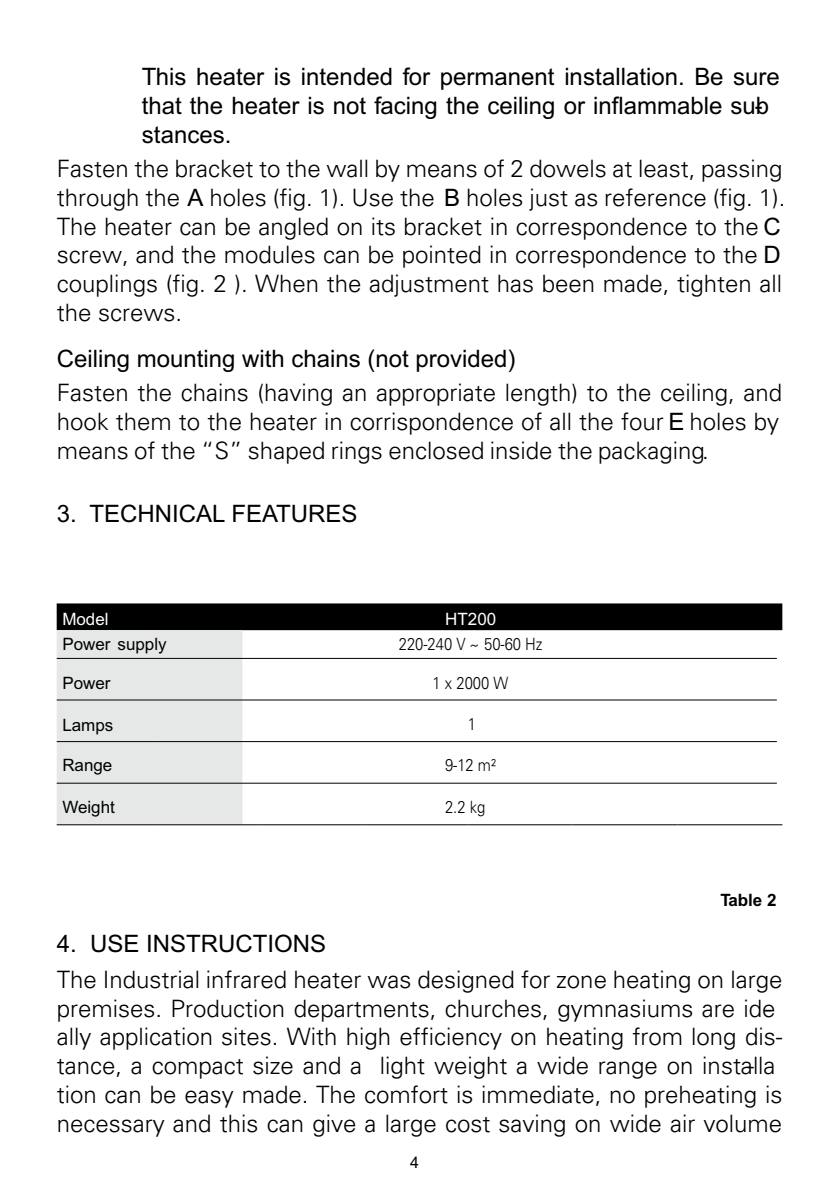
<style>
.page{position:relative;width:838px;height:1191px;background:#fff}
.page>*{position:absolute;margin:0;border:0;box-sizing:border-box;transform-origin:0 0}
.t1{font:300 24px/28.8px "Univers";color:#000}
.t2{font:24px/28.8px "Arial";color:#000}
.t3{font:300 17px "Univers";color:#000;scale:.87 1}
.t4{font:17px "Arial";color:#000}
.t5{font:17px "Arial";color:#fff}
.t6{font:700 17px "Arial";color:#000}
.t7{font:16px "Arial";color:#000}
.s1{font-family:"Arial";font-weight:400}
</style>
<div class="page">
<svg style="left:57px;top:603px;width:725px;height:221px"></svg>
<hr style="left:57px;top:657px;width:96px;height:1px;background:#000">
<hr style="left:153px;top:657px;width:624px;height:1px;background:#000">
<hr style="left:57px;top:699px;width:96px;height:1px;background:#000">
<hr style="left:153px;top:699px;width:624px;height:1px;background:#000">
<hr style="left:57px;top:740px;width:96px;height:1px;background:#000">
<hr style="left:153px;top:740px;width:624px;height:1px;background:#000">
<hr style="left:57px;top:782px;width:96px;height:1px;background:#000">
<hr style="left:153px;top:782px;width:624px;height:1px;background:#000">
<hr style="left:57px;top:824px;width:96px;height:1px;background:#000">
<hr style="left:153px;top:824px;width:105px;height:1px;background:#000">
<hr style="left:258px;top:824px;width:105px;height:1px;background:#000">
<hr style="left:363px;top:824px;width:105px;height:1px;background:#000">
<hr style="left:468px;top:824px;width:105px;height:1px;background:#000">
<hr style="left:573px;top:824px;width:104px;height:1px;background:#000">
<hr style="left:677px;top:824px;width:105px;height:1px;background:#000">
<p class="t2" style="left:142px;top:64px;width:640px">This heater is intended for permanent installation. Be sure that the heater is not facing the ceiling or inflammable sub&shy;stances.</p>
<p class="t1" style="left:57px;top:156px;width:730px">Fasten the bracket to the wall by means of 2 dowels at least, passing through the <span class="s1">A</span> holes (fig. 1). Use the <span class="s1">B</span> holes just as reference (fig. 1).<br>The heater can be angled on its bracket in correspondence to the <span class="s1">C </span>screw, and the modules can be pointed in correspondence to the <span class="s1">D </span>couplings (fig. 2 ). When the adjustment has been made, tighten all the screws.</p>
<p class="t2" style="left:57px;top:346px;width:460px">Ceiling mounting with chains (not provided)</p>
<p class="t1" style="left:57px;top:380px;width:727px">Fasten the chains (having an appropriate length) to the ceiling, and hook them to the heater in corrispondence of all the four <span class="s1">E</span> holes by means of the “S” shaped rings enclosed inside the packaging.</p>
<p class="t2" style="left:57px;top:501px;width:302px">3. TECHNICAL FEATURES</p>
<p class="t5" style="left:62px;top:612px;width:48px">Model</p>
<p class="t5" style="left:445px;top:612px;width:53px">HT200</p>
<p class="t4" style="left:62px;top:637px;width:106px">Power supply</p>
<p class="t3" style="left:399px;top:637px;width:167px">220-240 V ~ 50-60 Hz</p>
<p class="t4" style="left:62px;top:676px;width:50px">Power</p>
<p class="t3" style="left:433px;top:676px;width:88px">1 x 2000 W</p>
<p class="t4" style="left:62px;top:718px;width:53px">Lamps</p>
<p class="t3" style="left:468px;top:717px;width:11px">1</p>
<p class="t4" style="left:62px;top:758px;width:52px">Range</p>
<p class="t3" style="left:445px;top:758px;width:60px">9-12 m²</p>
<p class="t4" style="left:62px;top:800px;width:54px">Weight</p>
<p class="t3" style="left:445px;top:800px;width:48px">2.2 kg</p>
<p class="t6" style="left:721px;top:893px;width:57px">Table 2</p>
<p class="t2" style="left:57px;top:930px;width:271px">4. USE INSTRUCTIONS</p>
<p class="t1" style="left:57px;top:966px;width:727px">The Industrial infrared heater was designed for zone heating on large premises. Production departments, churches, gymnasiums are ide&shy;ally application sites. With high efficiency on heating from long dis&shy;tance, a compact size and a light weight a wide range on insta-lla tion can be easy made. The comfort is immediate, no preheating is necessary and this can give a large cost saving on wide air volume</p>
<p class="t7" style="left:410px;top:1156px;width:10px">4</p>
</div>
